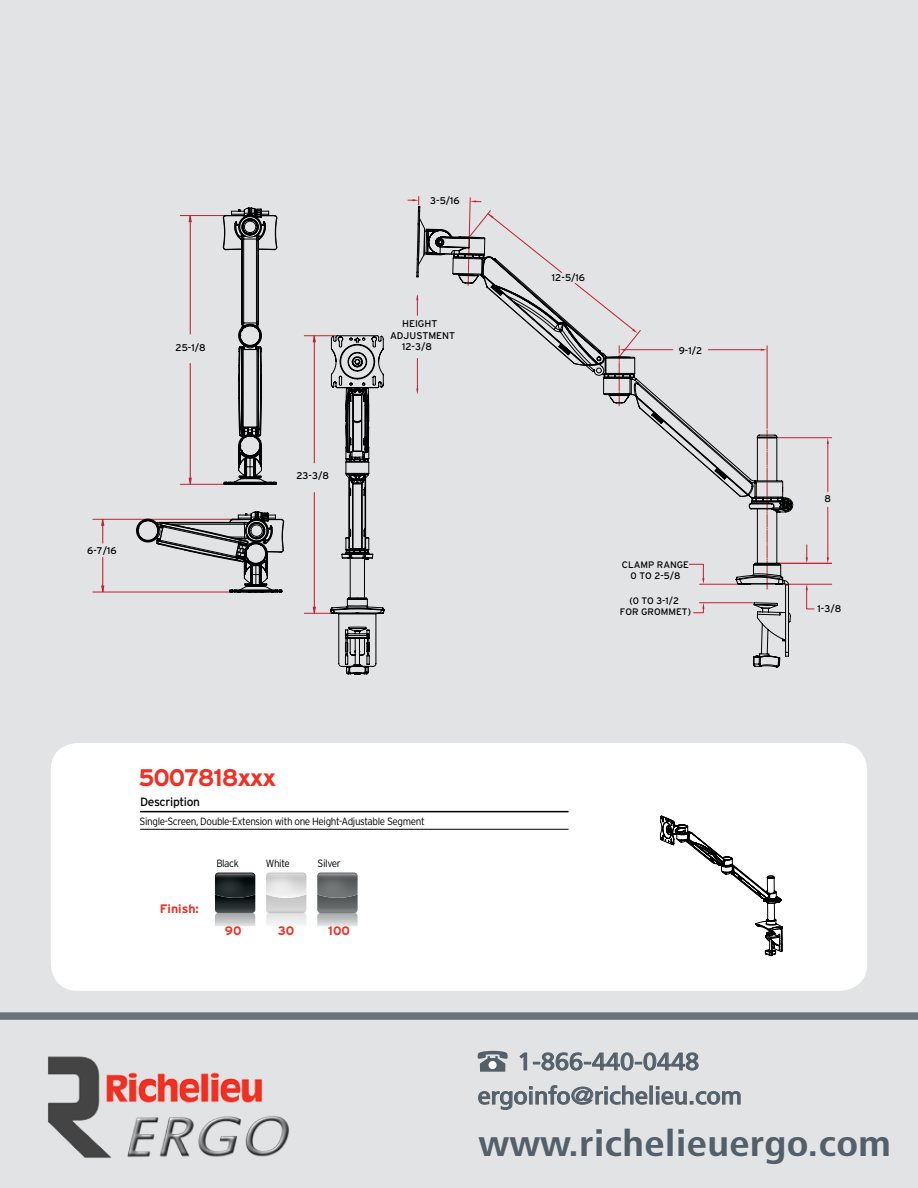
<style>
.page{position:relative;width:918px;height:1188px;background:#e1e3e5}
.page>*{position:absolute;margin:0;border:0;box-sizing:border-box;transform-origin:0 0}
.t1{font:700 condensed 36.45px "Frutiger";color:#53606a;scale:1.14 1}
.t2{font:condensed 24.15px/34.2px "Frutiger";color:#53606a;text-align:center;scale:1.21 1}
.t3{font:700 24px "Interstate";letter-spacing:-.05em;color:#ee3124}
.t4{font:700 12.3px "Interstate";color:#ee3124}
.t5{font:12px "Interstate";letter-spacing:-.03em;color:#000}
.t6{font:300 10.5px "Interstate";letter-spacing:-.04em;color:#000;scale:.95 1}
.t7{font:9.75px "Interstate";color:#020302}
.t8{font:9.75px "Interstate";color:#000}
.t9{font:9.45px/11.4px "Interstate";color:#000;text-align:center}
</style>
<div class="page">
<div style="left:51px;top:743px;width:816px;height:248px;background:#fff;border-radius:27px"></div>
<img style="left:48px;top:1056px;width:241px;height:102px">
<svg style="left:520px;top:1053px;width:7px;height:17px"></svg>
<svg style="left:533px;top:1053px;width:165px;height:17px"></svg>
<svg style="left:479px;top:1086px;width:261px;height:24px"></svg>
<svg style="left:478px;top:1050px;width:30px;height:22px"></svg>
<div style="left:489px;top:1061px;width:8px;height:8px;background:#fff;border-radius:50%"></div>
<div style="left:0;top:1012px;width:918px;height:8px;background:#6a737b"></div>
<hr style="left:140px;top:811px;width:428px;height:1px;background:#000">
<hr style="left:140px;top:829px;width:428px;height:1px;background:#000">
<svg style="left:659px;top:815px;width:124px;height:142px"></svg>
<img style="left:319px;top:874px;width:39px;height:52px">
<img style="left:268px;top:873px;width:51px;height:53px">
<img style="left:215px;top:873px;width:53px;height:53px">
<img style="left:308px;top:872px;width:49px;height:32px">
<img style="left:215px;top:872px;width:39px;height:32px">
<img style="left:256px;top:872px;width:49px;height:32px">
<hr style="left:828px;top:442px;width:1px;height:50px;background:#c42033">
<hr style="left:828px;top:507px;width:1px;height:53px;background:#c42033">
<hr style="left:778px;top:437px;width:54px;height:1px;background:#c42033">
<hr style="left:783px;top:584px;width:49px;height:1px;background:#c42033">
<hr style="left:779px;top:563px;width:53px;height:1px;background:#c42033">
<svg style="left:417px;top:207px;width:375px;height:461px"></svg>
<svg style="left:416px;top:294px;width:2px;height:21px"></svg>
<svg style="left:761px;top:349px;width:6px;height:2px"></svg>
<svg style="left:827px;top:438px;width:2px;height:6px"></svg>
<svg style="left:827px;top:557px;width:2px;height:6px"></svg>
<svg style="left:806px;top:545px;width:2px;height:18px"></svg>
<svg style="left:689px;top:564px;width:15px;height:20px"></svg>
<svg style="left:806px;top:584px;width:8px;height:25px"></svg>
<svg style="left:693px;top:603px;width:11px;height:10px"></svg>
<svg style="left:408px;top:196px;width:11px;height:9px"></svg>
<svg style="left:468px;top:197px;width:173px;height:209px"></svg>
<hr style="left:93px;top:519px;width:145px;height:1px;background:#c12134">
<hr style="left:304px;top:335px;width:34px;height:1px;background:#c32033">
<hr style="left:180px;top:215px;width:54px;height:1px;background:#c32033">
<hr style="left:180px;top:484px;width:46px;height:1px;background:#c32033">
<svg style="left:189px;top:216px;width:3px;height:6px"></svg>
<hr style="left:190px;top:220px;width:1px;height:114px;background:#c32033">
<svg style="left:189px;top:478px;width:3px;height:7px"></svg>
<hr style="left:190px;top:363px;width:1px;height:117px;background:#c32033">
<hr style="left:304px;top:613px;width:38px;height:1px;background:#c32033">
<svg style="left:313px;top:335px;width:3px;height:7px"></svg>
<hr style="left:314px;top:340px;width:1px;height:123px;background:#c32033">
<svg style="left:313px;top:607px;width:3px;height:7px"></svg>
<hr style="left:314px;top:492px;width:1px;height:117px;background:#c32033">
<hr style="left:93px;top:592px;width:138px;height:1px;background:#c12134">
<svg style="left:101px;top:519px;width:3px;height:24px"></svg>
<svg style="left:101px;top:586px;width:3px;height:6px"></svg>
<hr style="left:103px;top:557px;width:1px;height:30px;background:#c12134">
<svg style="left:223px;top:208px;width:54px;height:277px"></svg>
<svg style="left:330px;top:335px;width:55px;height:340px"></svg>
<svg style="left:136px;top:512px;width:148px;height:80px"></svg>
<p class="t8" style="left:176px;top:342px;width:32px">25-1/8</p>
<p class="t8" style="left:87px;top:545px;width:31px">6-7/16</p>
<p class="t8" style="left:296px;top:470px;width:34px">23-3/8</p>
<p class="t7" style="left:430px;top:196px;width:31px">3-5/16</p>
<p class="t7" style="left:402px;top:319px;width:37px">HEIGHT</p>
<p class="t7" style="left:390px;top:330px;width:67px">ADJUSTMENT</p>
<p class="t7" style="left:402px;top:341px;width:31px">12-3/8</p>
<p class="t7" style="left:552px;top:272px;width:35px">12-5/16</p>
<p class="t7" style="left:679px;top:345px;width:25px">9-1/2</p>
<p class="t9" style="left:622px;top:559px;width:69px">CLAMP RANGE<br>0 TO 2-5/8</p>
<p class="t9" style="left:620px;top:595px;width:73px">(0 TO 3-1/2<br>FOR GROMMET)</p>
<p class="t7" style="left:824px;top:493px;width:8px">8</p>
<p class="t7" style="left:818px;top:603px;width:25px">1-3/8</p>
<h3 class="t3" style="left:139px;top:765px;width:139px">5007818xxx</h3>
<p class="t5" style="left:140px;top:795px;width:61px">Description</p>
<p class="t6" style="left:140px;top:816px;width:302px">Single-Screen, Double-Extension with one Height-Adjustable Segment</p>
<p class="t6" style="left:216px;top:858px;width:25px">Black</p>
<p class="t6" style="left:266px;top:858px;width:27px">White</p>
<p class="t6" style="left:318px;top:858px;width:26px">Silver</p>
<p class="t4" style="left:160px;top:901px;width:41px">Finish:</p>
<p class="t4" style="left:225px;top:924px;width:18px">90</p>
<p class="t4" style="left:278px;top:924px;width:18px">30</p>
<p class="t4" style="left:328px;top:924px;width:23px">100</p>
<h2 class="t2" style="left:478px;top:1045px;width:220px">1-866-440-0448 ergoinfo@richelieu.com</h2>
<h1 class="t1" style="left:478px;top:1121px;width:363px">www.richelieuergo.com</h1>
</div>
